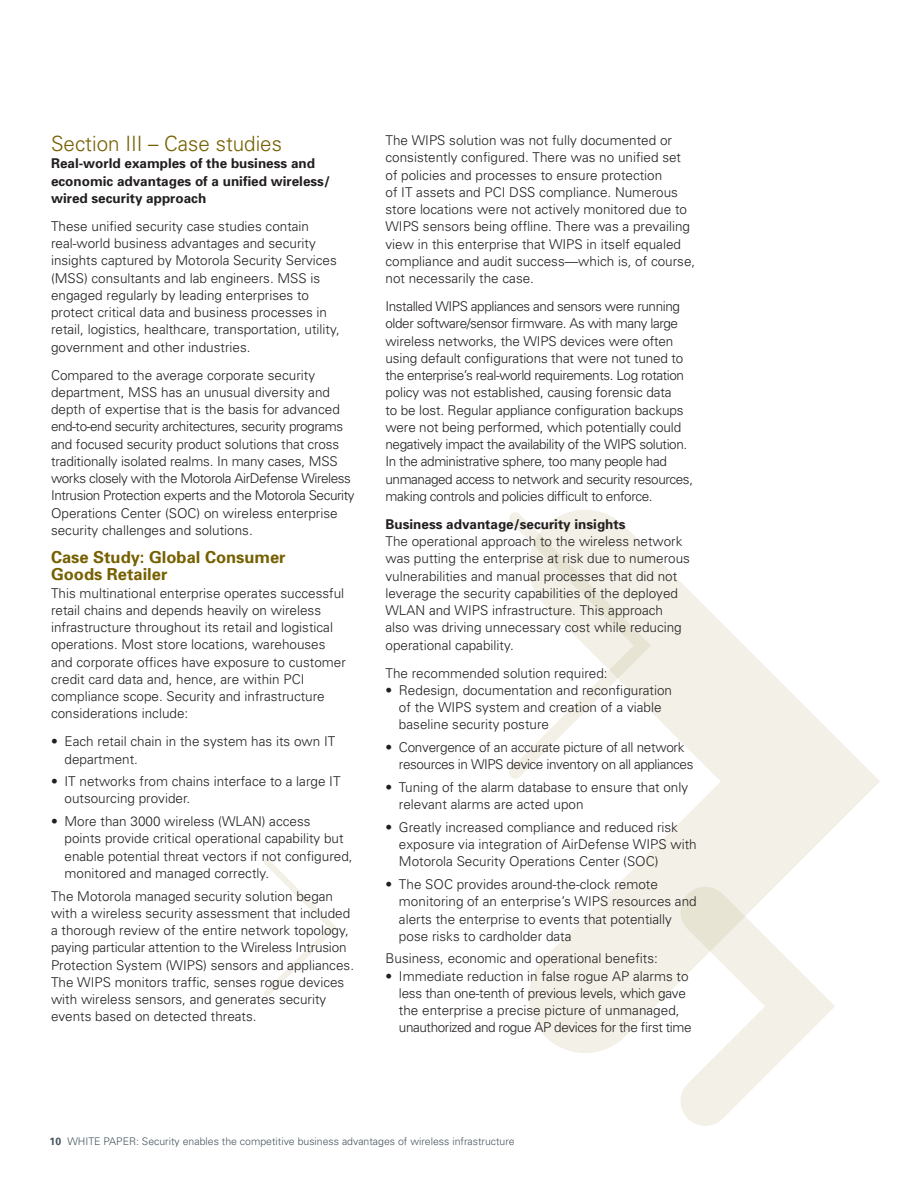
<style>
.page{position:relative;width:918px;height:1188px;background:#fff}
.page>*{position:absolute;margin:0;border:0;box-sizing:border-box;transform-origin:0 0}
.Body_copy{font:300 21px "Univers";color:#766000}
.Body_copy-2{font:700 16.5px/17.2px "Univers";color:#766000}
.Body_copy-3{font:300 13.5px/17.2px "Univers";color:#231f20}
.Bullets{font:300 13.5px/17.2px "Univers";color:#231f20}
.Body_copy-4{font:300 13.5px/17.2px "Univers";letter-spacing:-.03em;color:#231f20}
.Bullets-2{font:300 13.5px/17.2px "Univers";letter-spacing:-.02em;color:#231f20}
.Body_copy-5{font:700 13.5px/17.2px "Univers";color:#231f20}
.Bullets-3{font:300 13.5px/17.2px "Univers";letter-spacing:-.03em;color:#231f20}
.Descriptor{font:300 10.5px "Univers";color:#45555f}
.s1{font-weight:700}
</style>
<div class="page">
<svg style="left:529px;top:510px;width:351px;height:543px"></svg>
<svg style="left:264px;top:859px;width:73px;height:138px"></svg>
<svg style="left:679px;top:885px;width:156px;height:241px"></svg>
<svg style="left:509px;top:512px;width:142px;height:267px"></svg>
<p class="Body_copy" style="left:51px;top:131px;width:233px">Section III – Case studies</p>
<p class="Body_copy-5" style="left:51px;top:155px;width:281px">Real-world examples of the business and economic advantages of a unified wireless/ wired security approach</p>
<p class="Body_copy-3" style="left:51px;top:217px;width:290px">These unified security case studies contain real-world business advantages and security insights captured by Motorola Security Services (MSS) consultants and lab engineers. MSS is engaged regularly by leading enterprises to protect critical data and business processes in retail, logistics, healthcare, transportation, utility, government and other industries.</p>
<p class="Body_copy-3" style="left:51px;top:366px;width:305px">Compared to the average corporate security department, MSS has an unusual diversity and depth of expertise that is the basis for advanced end-to-end security architectures, security programs and focused security product solutions that cross traditionally isolated realms. In many cases, MSS works closely with the Motorola AirDefense Wireless Intrusion Protection experts and the Motorola Security Operations Center (SOC) on wireless enterprise security challenges and solutions.</p>
<p class="Body_copy-2" style="left:51px;top:548px;width:236px">Case Study: Global Consumer<br>Goods Retailer</p>
<p class="Body_copy-3" style="left:51px;top:584px;width:296px">This multinational enterprise operates successful retail chains and depends heavily on wireless infrastructure throughout its retail and logistical operations. Most store locations, warehouses and corporate offices have exposure to customer credit card data and, hence, are within PCI compliance scope. Security and infrastructure considerations include:</p>
<p class="Bullets" style="left:65px;top:733px;width:272px;text-indent:-14px">• Each retail chain in the system has its own IT department.</p>
<p class="Bullets" style="left:65px;top:772px;width:278px;text-indent:-14px">• IT networks from chains interface to a large IT outsourcing provider.</p>
<p class="Bullets" style="left:65px;top:812px;width:290px;text-indent:-14px">• More than 3000 wireless (WLAN) access<br>points provide critical operational capability but enable potential threat vectors if not configured, monitored and managed correctly.</p>
<p class="Body_copy-3" style="left:51px;top:887px;width:305px">The Motorola managed security solution began with a wireless security assessment that included a thorough review of the entire network topology, paying particular attention to the Wireless Intrusion Protection System (WIPS) sensors and appliances.<br>The WIPS monitors traffic, senses rogue devices with wireless sensors, and generates security events based on detected threats.</p>
<p class="Body_copy-3" style="left:385px;top:131px;width:311px">The WIPS solution was not fully documented or consistently configured. There was no unified set of policies and processes to ensure protection<br>of IT assets and PCI DSS compliance. Numerous store locations were not actively monitored due to WIPS sensors being offline. There was a prevailing view in this enterprise that WIPS in itself equaled compliance and audit success—which is, of course, not necessarily the case.</p>
<p class="Body_copy-4" style="left:385px;top:297px;width:309px">Installed WIPS appliances and sensors were running older software/sensor firmware. As with many large wireless networks, the WIPS devices were often using default configurations that were not tuned to the enterprise’s real-world requirements. Log rotation policy was not established, causing forensic data<br>to be lost. Regular appliance configuration backups were not being performed, which potentially could negatively impact the availability of the WIPS solution.<br>In the administrative sphere, too many people had unmanaged access to network and security resources, making controls and policies difficult to enforce.</p>
<p class="Body_copy-3" style="left:385px;top:515px;width:306px"><span class="s1">Business advantage/security insights<br></span>The operational approach to the wireless network was putting the enterprise at risk due to numerous vulnerabilities and manual processes that did not leverage the security capabilities of the deployed WLAN and WIPS infrastructure. This approach also was driving unnecessary cost while reducing operational capability.</p>
<p class="Body_copy-3" style="left:385px;top:664px;width:224px">The recommended solution required:</p>
<p class="Bullets" style="left:399px;top:681px;width:275px;text-indent:-14px">• Redesign, documentation and reconfiguration of the WIPS system and creation of a viable baseline security posture</p>
<p class="Bullets-3" style="left:399px;top:738px;width:296px;text-indent:-14px">• Convergence of an accurate picture of all network resources in WIPS device inventory on all appliances</p>
<p class="Bullets" style="left:399px;top:778px;width:291px;text-indent:-14px">• Tuning of the alarm database to ensure that only relevant alarms are acted upon</p>
<p class="Bullets" style="left:399px;top:818px;width:299px;text-indent:-14px">• Greatly increased compliance and reduced risk exposure via integration of AirDefense WIPS with<br>Motorola Security Operations Center (SOC)</p>
<p class="Bullets" style="left:399px;top:875px;width:299px;text-indent:-14px">• The SOC provides around-the-clock remote monitoring of an enterprise’s WIPS resources and alerts the enterprise to events that potentially pose risks to cardholder data</p>
<p class="Body_copy-3" style="left:385px;top:950px;width:274px">Business, economic and operational benefits:</p>
<p class="Bullets-2" style="left:399px;top:967px;width:294px;text-indent:-14px">• Immediate reduction in false rogue AP alarms to less than one-tenth of previous levels, which gave the enterprise a precise picture of unmanaged, unauthorized and rogue AP devices for the first time</p>
<p class="Descriptor" style="left:50px;top:1135px;width:467px"><span class="s1">10</span> WHITE PAPER: Security enables the competitive business advantages of wireless infrastructure</p>
</div>
